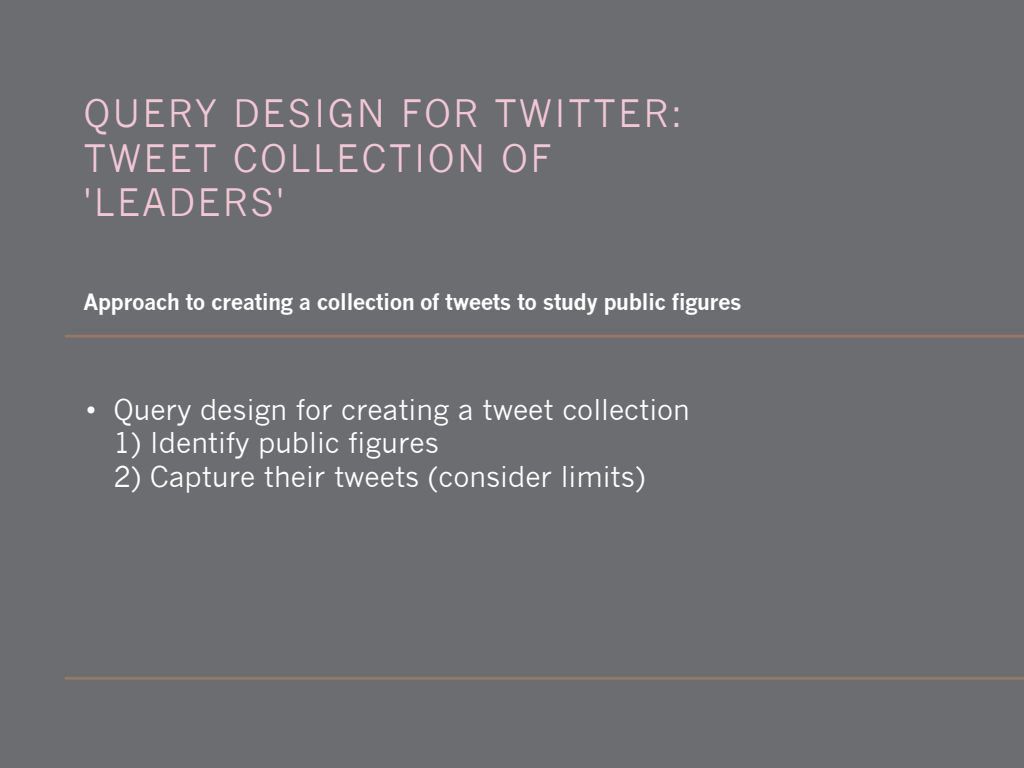
<style>
.page{position:relative;width:1024px;height:768px;background:#6c6d70}
.page>*{position:absolute;margin:0;border:0;box-sizing:border-box;transform-origin:0 0}
.t1{font:37px/44.6px "News Gothic";letter-spacing:.06em;color:#f2c7d5}
.t2{font:28px "News Gothic";color:#fff}
.t3{font:700 22px "News Gothic";letter-spacing:-.03em;color:#fff}
</style>
<div class="page">
<hr style="left:65px;top:677px;width:959px;height:3px;background:#947966">
<hr style="left:65px;top:335px;width:959px;height:3px;background:#947966">
<h1 class="t1" style="left:84px;top:91px;width:600px">QUERY DESIGN FOR TWITTER:<br>TWEET COLLECTION OF 'LEADERS'</h1>
<p class="t3" style="left:84px;top:288px;width:660px">Approach to creating a collection of tweets to study public figures</p>
<p class="t2" style="left:86px;top:392px;width:605px">• Query design for creating a tweet collection</p>
<p class="t2" style="left:113px;top:427px;width:327px">1) Identify public figures</p>
<p class="t2" style="left:113px;top:460px;width:533px">2) Capture their tweets (consider limits)</p>
</div>
